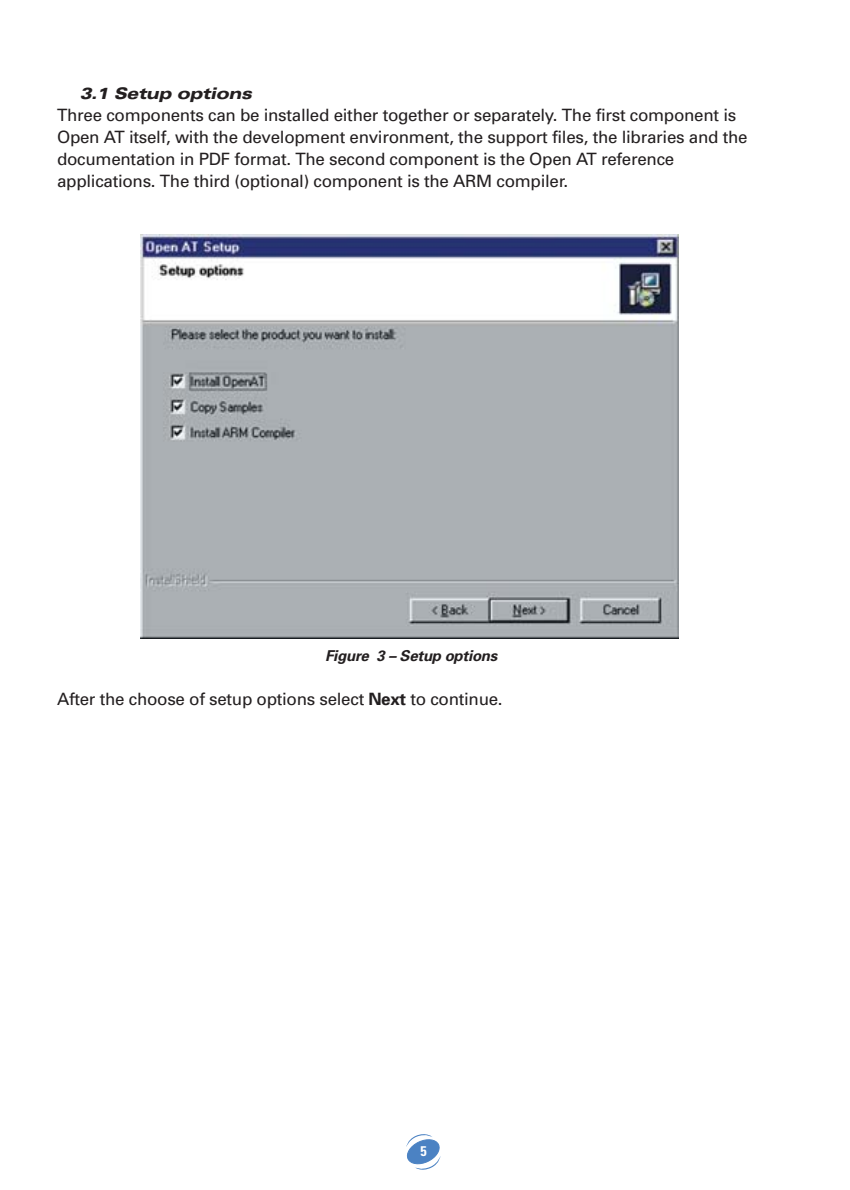
<style>
.page{position:relative;width:850px;height:1190px;background:#fff}
.page>*{position:absolute;margin:0;border:0;box-sizing:border-box;transform-origin:0 0}
.t1{font:17px/22px "Univers";letter-spacing:-.015em;color:#231f20}
.t2{font:italic 900 expanded 16px "Univers";letter-spacing:-.025em;color:#231f20}
.t3{font:italic 700 15px "Univers";letter-spacing:-.015em;color:#231f20}
.t4{font:700 condensed 14px "Univers";color:#fff}
.s1{font-weight:700}
</style>
<div class="page">
<svg style="left:406px;top:1134px;width:35px;height:36px"></svg>
<img style="left:140px;top:234px;width:539px;height:405px">
<p class="t2" style="left:80px;top:87px;width:174px">3.1 Setup options</p>
<p class="t1" style="left:57px;top:105px;width:692px">Three components can be installed either together or separately. The first component is Open AT itself, with the development environment, the support files, the libraries and the documentation in PDF format. The second component is the Open AT reference applications. The third (optional) component is the ARM compiler.</p>
<p class="t3" style="left:325px;top:650px;width:174px">Figure 3 – Setup options</p>
<p class="t1" style="left:57px;top:689px;width:447px">After the choose of setup options select <span class="s1">Next</span> to continue.</p>
<p class="t4" style="left:420px;top:1145px;width:8px">5</p>
</div>
